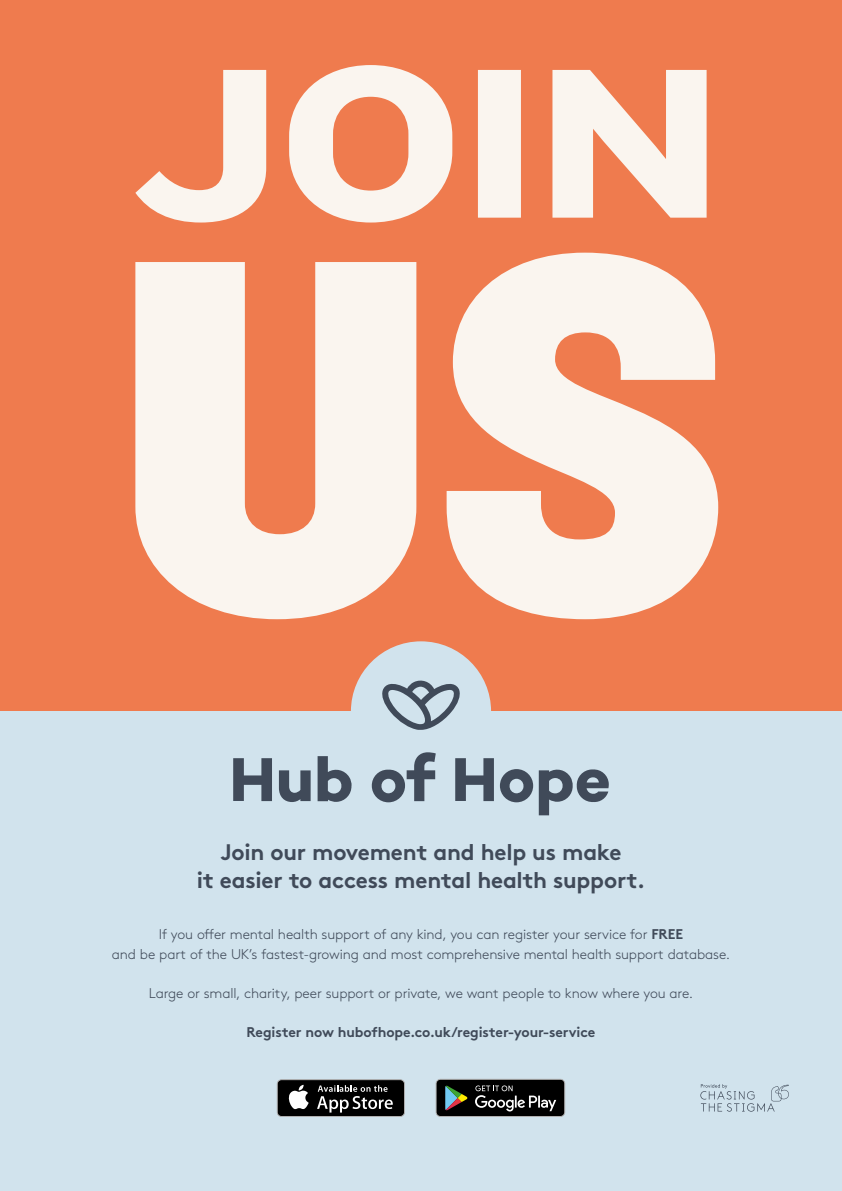
<style>
.page{position:relative;width:842px;height:1191px;background:#fff}
.page>*{position:absolute;margin:0;border:0;box-sizing:border-box;transform-origin:0 0}
.t1{font:700 22.5px/28.1px "Brown";letter-spacing:-.01em;color:#404a59;text-align:center}
.t2{font:300 14.1px/19.7px "Brown";letter-spacing:-.01em;color:#404a59;text-align:center}
.t3{font:700 14.1px "Brown";letter-spacing:-.01em;color:#404a59}
.s1{font-weight:700}
</style>
<div class="page">
<div style="left:0;top:0;width:842px;height:793px;background:#ef7b4e"></div>
<div style="left:351px;top:641px;width:140px;height:140px;background:#d1e3ed;border-radius:50%"></div>
<div style="left:0;top:711px;width:842px;height:480px;background:#d1e3ed"></div>
<svg style="left:382px;top:680px;width:78px;height:50px"></svg>
<svg style="left:233px;top:758px;width:39px;height:43px"></svg>
<svg style="left:279px;top:770px;width:32px;height:32px"></svg>
<svg style="left:318px;top:756px;width:34px;height:46px"></svg>
<svg style="left:372px;top:752px;width:64px;height:50px"></svg>
<svg style="left:455px;top:758px;width:39px;height:43px"></svg>
<svg style="left:500px;top:769px;width:33px;height:33px"></svg>
<svg style="left:539px;top:769px;width:70px;height:46px"></svg>
<svg style="left:700px;top:1084px;width:89px;height:27px"></svg>
<svg style="left:135px;top:65px;width:572px;height:157px"></svg>
<svg style="left:135px;top:253px;width:583px;height:366px;fill:#faf5ef"></svg>
<svg style="left:277px;top:1079px;width:128px;height:38px;background:#373737"></svg>
<svg style="left:436px;top:1078px;width:129px;height:39px;background:#2e302f"></svg>
<h1 class="t1" style="left:197px;top:835px;width:450px">Join our movement and help us make<br>it easier to access mental health support.</h1>
<p class="t2" style="left:112px;top:923px;width:620px">If you offer mental health support of any kind, you can register your service for <span class="s1">FREE<br></span>and be part of the UK’s fastest-growing and most comprehensive mental health support database.</p>
<p class="t2" style="left:149px;top:982px;width:545px">Large or small, charity, peer support or private, we want people to know where you are.</p>
<p class="t3" style="left:247px;top:1021px;width:350px">Register now hubofhope.co.uk/register-your-service</p>
</div>
